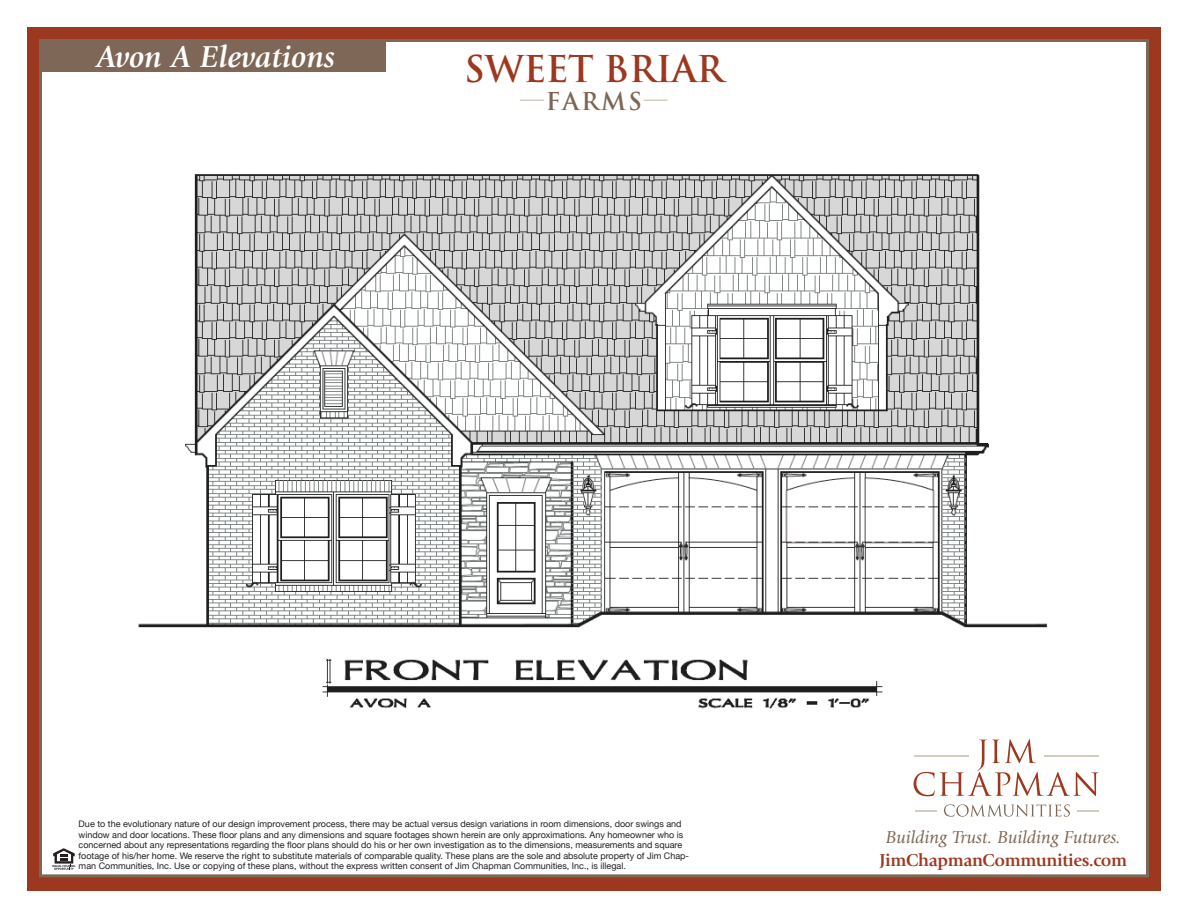
<style>
.page{position:relative;width:1188px;height:918px;background:#fff}
.page>*{position:absolute;margin:0;border:0;box-sizing:border-box;transform-origin:0 0}
.t1{font:700 36px "Trajan";letter-spacing:-.01em;color:#9d3820}
.t2{font:italic 700 31.5px "Giovanni";color:#fff}
.t3{font:700 24px "Trajan";letter-spacing:.08em;color:#7d6655}
.t4{font:italic 18px "Giovanni";color:#7e6756}
.t5{font:700 18px "Giovanni";letter-spacing:-.02em;color:#9d3820}
.t6{font:9px/10.5px "Helvetica Neue";color:#231f20}
.s1{color:#d4cbbd}
</style>
<div class="page">
<div style="left:27px;top:27px;width:1134px;height:864px;background:#9d3820"></div>
<div style="left:39px;top:39px;width:1110px;height:838px;background:#fff;border:3px solid #7e6756"></div>
<hr style="left:1045px;top:756px;width:54px;height:1px;background:#d5cbbe">
<hr style="left:1078px;top:810px;width:21px;height:2px;background:#d5cbbe">
<hr style="left:915px;top:810px;width:21px;height:2px;background:#d5cbbe">
<svg style="left:914px;top:739px;width:184px;height:57px"></svg>
<svg style="left:944px;top:804px;width:126px;height:13px"></svg>
<svg style="left:53px;top:848px;width:22px;height:22px"></svg>
<div style="left:40px;top:40px;width:346px;height:32px;background:#7e6756"></div>
<img style="left:138px;top:174px;width:910px;height:535px">
<h2 class="t2" style="left:96px;top:39px;width:240px">Avon A Elevations</h2>
<h1 class="t1" style="left:464px;top:46px;width:261px">SWEET BRIAR</h1>
<h3 class="t3" style="left:520px;top:87px;width:149px"><span class="s1">—</span>FARMS<span class="s1">—</span></h3>
<p class="t6" style="left:79px;top:819px;width:612px">Due to the evolutionary nature of our design improvement process, there may be actual versus design variations in room dimensions, door swings and window and door locations. These floor plans and any dimensions and square footages shown herein are only approximations. Any homeowner who is concerned about any representations regarding the floor plans should do his or her own investigation as to the dimensions, measurements and square footage of his/her home. We reserve the right to substitute materials of comparable quality. These plans are the sole and absolute property of Jim Chap&shy;man Communities, Inc. Use or copying of these plans, without the express written consent of Jim Chapman Communities, Inc., is illegal.</p>
<h3 class="t4" style="left:886px;top:827px;width:237px">Building Trust. Building Futures.</h3>
<h3 class="t5" style="left:880px;top:849px;width:249px">JimChapmanCommunities.com</h3>
</div>
